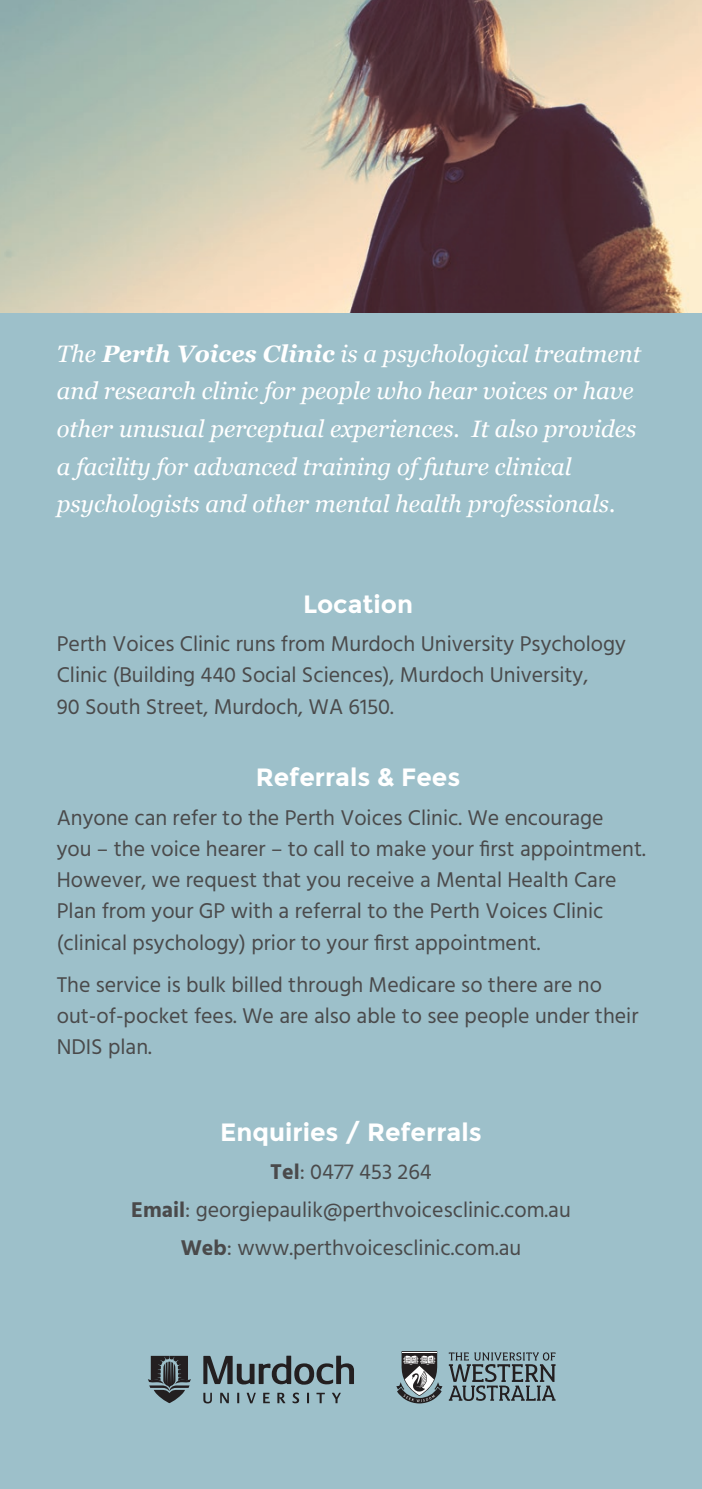
<style>
.page{position:relative;width:702px;height:1489px;background:#fff}
.page>*{position:absolute;margin:0;border:0;box-sizing:border-box;transform-origin:0 0}
.headings{font:700 25px "Montserrat";color:#fff}
.t1{font:italic 23.75px/37.5px "Georgia";color:#fff}
.content{font:22px/31.2px "Hind";color:#4a4a4b}
.s1{font-weight:700}
.s2{font-size:21.25px}
</style>
<div class="page">
<div style="left:0;top:0;width:702px;height:1488px;background:#9dc0ca"></div>
<svg style="left:203px;top:1392px;width:9px;height:11px"></svg>
<svg style="left:220px;top:1392px;width:9px;height:10px"></svg>
<svg style="left:237px;top:1392px;width:2px;height:10px"></svg>
<svg style="left:247px;top:1392px;width:9px;height:11px"></svg>
<svg style="left:263px;top:1392px;width:7px;height:10px"></svg>
<svg style="left:277px;top:1392px;width:8px;height:10px"></svg>
<svg style="left:292px;top:1392px;width:7px;height:11px"></svg>
<svg style="left:307px;top:1392px;width:2px;height:10px"></svg>
<svg style="left:316px;top:1392px;width:9px;height:10px"></svg>
<svg style="left:332px;top:1392px;width:9px;height:10px"></svg>
<svg style="left:203px;top:1355px;width:151px;height:29px"></svg>
<svg style="left:148px;top:1355px;width:43px;height:47px"></svg>
<svg style="left:448px;top:1352px;width:107px;height:48px"></svg>
<svg style="left:396px;top:1351px;width:46px;height:52px"></svg>
<hr style="left:402px;top:1351px;width:34px;height:1px;background:#fff">
<img style="left:0;top:0;width:702px;height:313px">
<p class="t1" style="left:57px;top:335px;width:585px">The <span class="s1">Perth Voices Clinic</span> is a psychological treatment and research clinic for people who hear voices or have other unusual perceptual experiences. It also provides a facility for advanced training of future clinical psychologists and other mental health professionals.</p>
<p class="headings" style="left:303px;top:589px;width:111px">Location</p>
<p class="content" style="left:57px;top:629px;width:571px">Perth Voices Clinic runs from Murdoch University Psychology<br>Clinic (Building 440 Social Sciences), Murdoch University,<br>90 South Street, Murdoch, WA 6150.</p>
<p class="headings" style="left:256px;top:762px;width:206px">Referrals &amp; Fees</p>
<p class="content" style="left:57px;top:802px;width:590px">Anyone can refer to the Perth Voices Clinic. We encourage<br>you <span class="s2">–</span> the voice hearer <span class="s2">–</span> to call to make your first appointment.<br>However, we request that you receive a Mental Health Care Plan from your GP with a referral to the Perth Voices Clinic (clinical psychology) prior to your first appointment.</p>
<p class="content" style="left:57px;top:969px;width:583px">The service is bulk billed through Medicare so there are no out-of-pocket fees. We are also able to see people under their<br>NDIS plan.</p>
<p class="headings" style="left:220px;top:1117px;width:263px">Enquiries / Referrals</p>
<p class="content" style="left:270px;top:1157px;width:163px"><span class="s1">Tel</span>: 0477 453 264</p>
<p class="content" style="left:131px;top:1194px;width:441px"><span class="s1">Email</span>: georgiepaulik@perthvoicesclinic.com.au</p>
<p class="content" style="left:181px;top:1232px;width:342px"><span class="s1">Web</span>: www.perthvoicesclinic.com.au</p>
</div>
